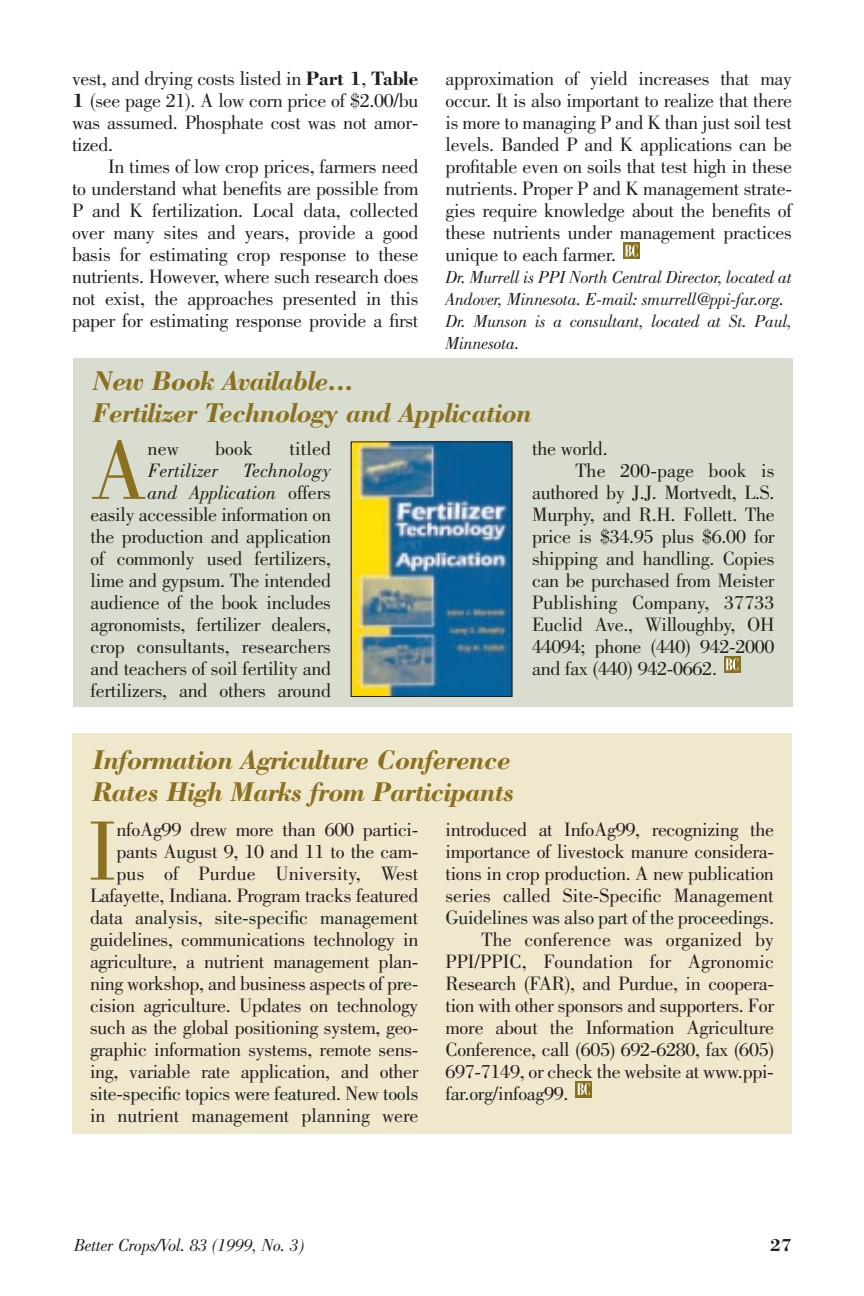
<style>
.page{position:relative;width:864px;height:1296px;background:#fff}
.page>*{position:absolute;margin:0;border:0;box-sizing:border-box;transform-origin:0 0}
.t1{font:87px "Bodoni";color:#8a701f}
.t2{font:italic 700 28px/32px "Bodoni";letter-spacing:-.03em;color:#8a701f}
.t3{font:20px/22px "Bodoni";letter-spacing:-.015em;color:#231f20;text-align:justify}
.t4{font:20px "Bodoni";letter-spacing:.005em;color:#231f20}
.t5{font:italic 18px/22px "Bodoni";letter-spacing:-.015em;color:#231f20}
.t6{font:700 18px "Bodoni";color:#231f20}
.s1{font-weight:700}
.s2{font-style:italic}
</style>
<div class="page">
<div style="left:72px;top:733px;width:720px;height:401px;background:#efe8cd"></div>
<div style="left:623px;top:243px;width:17px;height:16px;background:#8a701f"></div>
<svg style="left:625px;top:245px;width:13px;height:12px"></svg>
<div style="left:73px;top:358px;width:720px;height:349px;background:#d9ddcf"></div>
<svg style="left:724px;top:656px;width:16px;height:17px"></svg>
<svg style="left:726px;top:658px;width:12px;height:12px"></svg>
<div style="left:576px;top:1081px;width:16px;height:16px;background:#8a701f"></div>
<svg style="left:577px;top:1083px;width:13px;height:12px"></svg>
<img style="left:353px;top:444px;width:157px;height:251px">
<div style="left:351px;top:442px;width:161px;height:255px;border:1px solid #231f20"></div>
<p class="t3" style="left:72px;top:69px;width:348px">vest, and drying costs listed in <span class="s1">Part 1</span>, <span class="s1">Table 1</span> (see page 21). A low corn price of $2.00/bu was assumed. Phosphate cost was not amor&shy;tized.</p>
<p class="t3" style="left:72px;top:157px;width:348px;text-indent:36px">In times of low crop prices, farmers need to understand what benefits are possible from P and K fertilization. Local data, collected over many sites and years, provide a good basis for estimating crop response to these nutrients. However, where such research does not exist, the approaches presented in this paper for estimating response provide a first</p>
<p class="t3" style="left:446px;top:69px;width:348px">approximation of yield increases that may occur. It is also important to realize that there is more to managing P and K than just soil test levels. Banded P and K applications can be profitable even on soils that test high in these nutrients. Proper P and K management strate&shy;gies require knowledge about the benefits of these nutrients under management practices unique to each farmer.</p>
<p class="t5" style="left:446px;top:268px;width:348px">Dr. Murrell is PPI North Central Director, located at Andover, Minnesota. E-mail: smurrell@ppi-far.org.<br>Dr. Munson is a consultant, located at St. Paul, Minnesota.</p>
<h2 class="t2" style="left:93px;top:367px;width:441px">New Book Available...<br>Fertilizer Technology and Application</h2>
<h1 class="t1" style="left:90px;top:437px;width:60px">A</h1>
<p class="t3" style="left:148px;top:439px;width:33px">new</p>
<p class="t3" style="left:215px;top:439px;width:40px">book</p>
<p class="t3" style="left:289px;top:439px;width:43px">titled</p>
<p class="t3" style="left:91px;top:461px;width:242px;text-align:right"><span class="s2">Fertilizer Technology<br>and Application</span> offers<br>easily accessible information on the production and application of commonly used fertilizers, lime and gypsum. The intended audience of the book includes agronomists, fertilizer dealers, crop consultants, researchers and teachers of soil fertility and fertilizers, and others around</p>
<p class="t3" style="left:532px;top:439px;width:77px">the world.</p>
<p class="t4" style="left:575px;top:463px;width:201px">The 200-page book is</p>
<p class="t3" style="left:532px;top:483px;width:244px">authored by J.J. Mortvedt, L.S.</p>
<p class="t3" style="left:532px;top:505px;width:244px">Murphy, and R.H. Follett. The</p>
<p class="t3" style="left:532px;top:527px;width:244px">price is $34.95 plus $6.00 for</p>
<p class="t3" style="left:532px;top:549px;width:244px">shipping and handling. Copies</p>
<p class="t3" style="left:532px;top:571px;width:244px">can be purchased from Meister</p>
<p class="t4" style="left:532px;top:595px;width:244px">Publishing Company, 37733</p>
<p class="t3" style="left:532px;top:615px;width:244px">Euclid Ave., Willoughby, OH</p>
<p class="t3" style="left:532px;top:637px;width:244px">44094; phone (440) 942-2000</p>
<p class="t3" style="left:532px;top:659px;width:186px">and fax (440) 942-0662.</p>
<h2 class="t2" style="left:92px;top:746px;width:424px">Information Agriculture Conference<br>Rates High Marks from Participants</h2>
<h1 class="t1" style="left:88px;top:818px;width:30px">I</h1>
<p class="t3" style="left:90px;top:820px;width:330px;text-align:right">nfoAg99 drew more than 600 partici&shy;pants August 9, 10 and 11 to the cam&shy;pus of Purdue University, West Lafayette, Indiana. Program tracks featured data analysis, site-specific management guidelines, communications technology in agriculture, a nutrient management plan&shy;ning workshop, and business aspects of pre&shy;cision agriculture. Updates on technology such as the global positioning system, geo&shy;graphic information systems, remote sens&shy;ing, variable rate application, and other site-specific topics were featured. New tools in nutrient management planning were</p>
<p class="t3" style="left:445px;top:820px;width:330px">introduced at InfoAg99, recognizing the</p>
<p class="t3" style="left:445px;top:842px;width:330px">importance of livestock manure considera-</p>
<p class="t3" style="left:445px;top:864px;width:330px">tions in crop production. A new publication</p>
<p class="t3" style="left:445px;top:886px;width:330px">series called Site-Specific Management</p>
<p class="t3" style="left:445px;top:908px;width:330px">Guidelines was also part of the proceedings.</p>
<p class="t4" style="left:481px;top:931px;width:294px">The conference was organized by</p>
<p class="t4" style="left:445px;top:953px;width:330px">PPI/PPIC, Foundation for Agronomic</p>
<p class="t3" style="left:445px;top:974px;width:330px">Research (FAR), and Purdue, in coopera-</p>
<p class="t3" style="left:445px;top:996px;width:330px">tion with other sponsors and supporters. For</p>
<p class="t3" style="left:445px;top:1018px;width:330px">more about the Information Agriculture</p>
<p class="t3" style="left:445px;top:1040px;width:330px">Conference, call (605) 692-6280, fax (605)</p>
<p class="t3" style="left:445px;top:1062px;width:330px">697-7149, or check the website at www.ppi-</p>
<p class="t3" style="left:445px;top:1084px;width:125px">far.org/infoag99.</p>
<p class="t5" style="left:74px;top:1236px;width:232px">Better Crops/Vol. 83 (1999, No. 3)</p>
<p class="t6" style="left:770px;top:1238px;width:23px">27</p>
</div>
